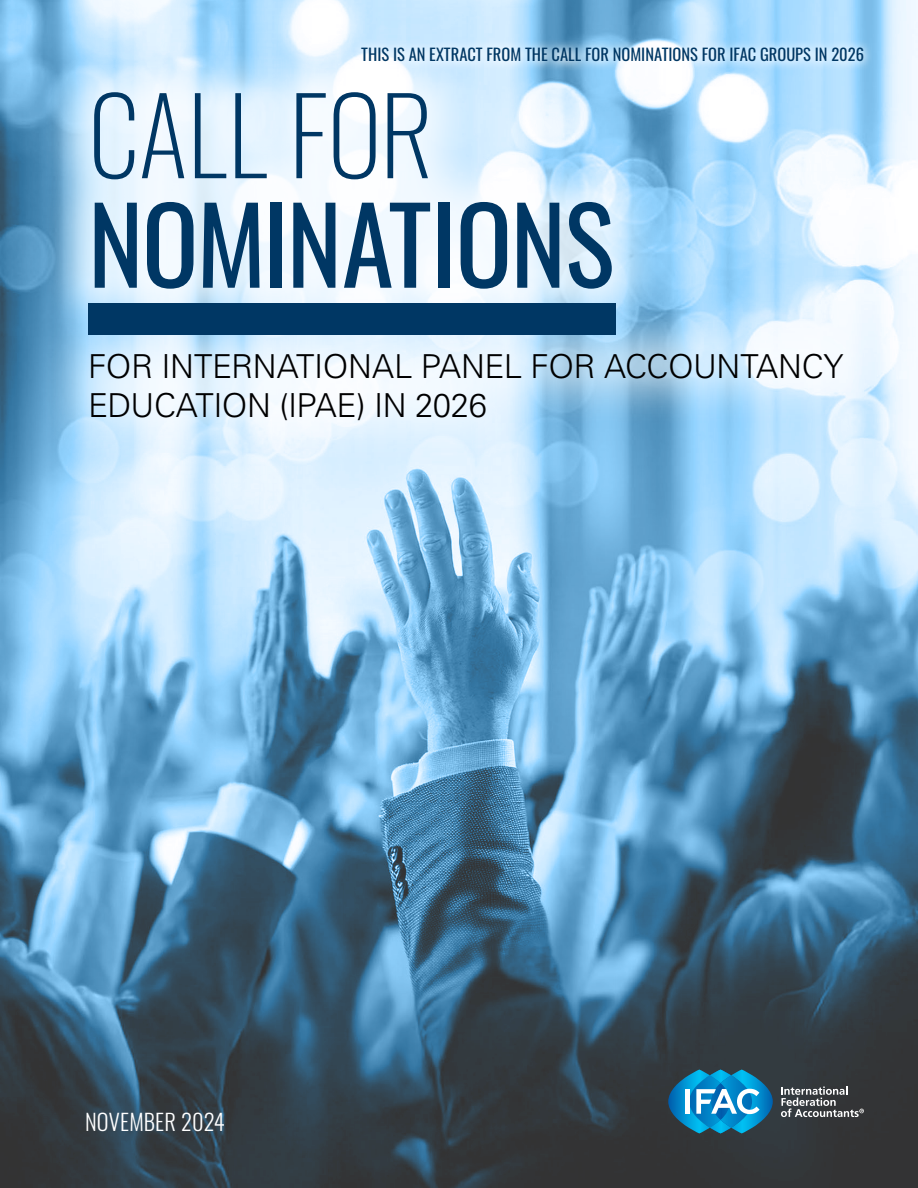
<style>
.page{position:relative;width:918px;height:1188px;background:#fff}
.page>*{position:absolute;margin:0;border:0;box-sizing:border-box;transform-origin:0 0}
.t1{font:105px "Oswald";letter-spacing:-.015em;color:#003764}
.t2{font:200 105px "Oswald";letter-spacing:-.01em;color:#003764}
.t3{font:300 33px/39px "Univers LT Std";letter-spacing:-.015em;color:#000}
.t4{font:300 22.5px "Oswald";letter-spacing:.005em;color:#fff}
.t5{font:16.5px "Oswald";color:#003764}
</style>
<div class="page">
<img style="left:0;top:0;width:918px;height:1188px">
<svg style="left:668px;top:1070px;width:105px;height:63px;background:#2b89b4"></svg>
<svg style="left:781px;top:1086px;width:83px;height:31px;background:#65686a"></svg>
<div style="left:43px;top:42px;width:619px;height:298px;background:#fff;opacity:.75"></div>
<div style="left:41px;top:303px;width:850px;height:166px;background:#fff;opacity:.84"></div>
<div style="left:88px;top:303px;width:527px;height:31px;background:#003764"></div>
<svg style="left:353px;top:38px;width:520px;height:33px"></svg>
<p class="t5" style="left:361px;top:40px;width:504px">THIS IS AN EXTRACT FROM THE CALL FOR NOMINATIONS FOR IFAC GROUPS IN 2026</p>
<h1 class="t2" style="left:88px;top:42px;width:346px">CALL FOR</h1>
<h1 class="t1" style="left:88px;top:152px;width:528px">NOMINATIONS</h1>
<h2 class="t3" style="left:88px;top:346px;width:757px">FOR INTERNATIONAL PANEL FOR ACCOUNTANCY<br>EDUCATION (IPAE) IN 2026</h2>
<h3 class="t4" style="left:85px;top:1102px;width:141px">NOVEMBER 2024</h3>
</div>
